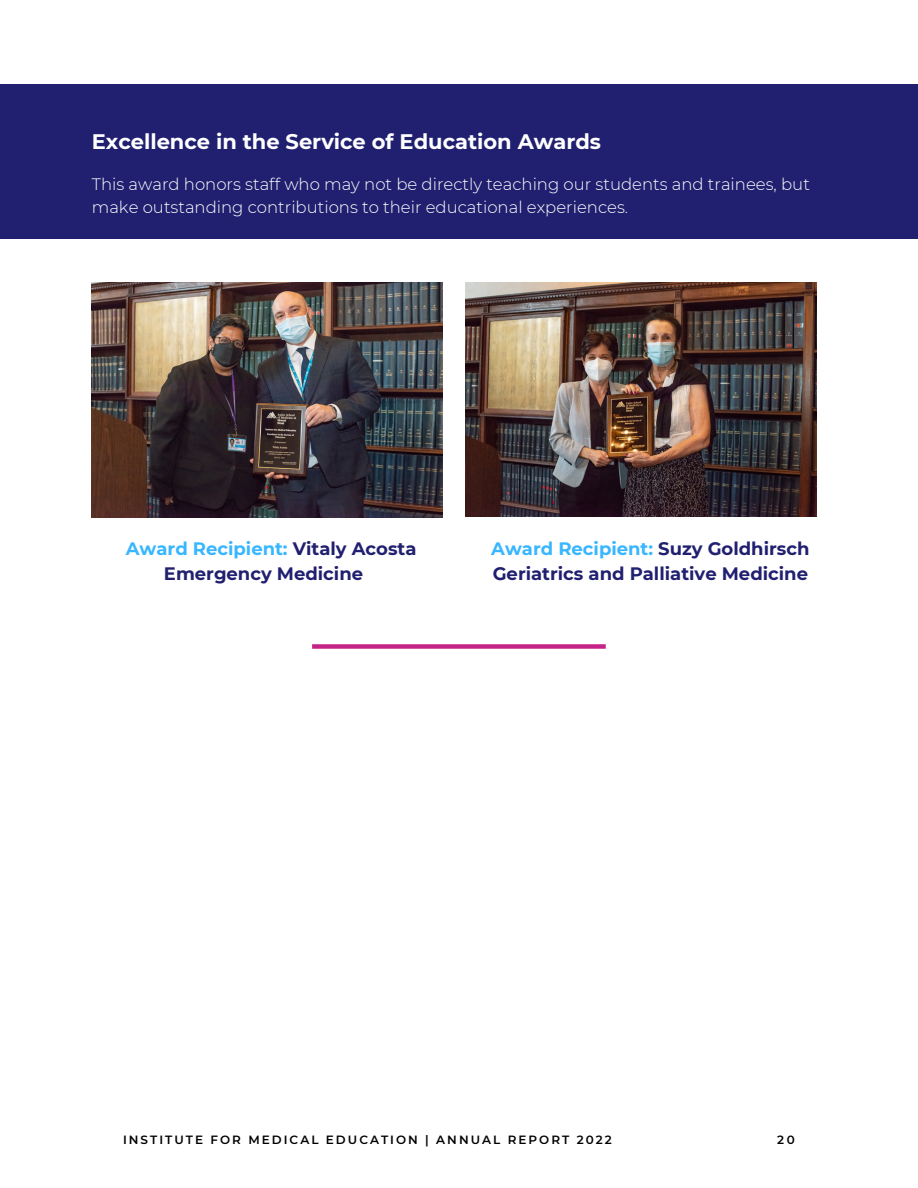
<style>
.page{position:relative;width:918px;height:1188px;background:#fff}
.page>*{position:absolute;margin:0;border:0;box-sizing:border-box;transform-origin:0 0}
.t1{font:700 21px "Montserrat";color:#fff}
.t2{font:700 18px/24.8px "Montserrat";color:#212070}
.t3{font:300 16.5px/23px "Montserrat";color:#fff}
.t4{font:600 12px "Montserrat";letter-spacing:.17em;color:#000}
.s1{color:#38b6ff}
</style>
<div class="page">
<img style="left:466px;top:283px;width:351px;height:234px">
<img style="left:92px;top:283px;width:351px;height:235px">
<div style="left:0;top:85px;width:918px;height:154px;background:#212070"></div>
<div style="left:312px;top:644px;width:294px;height:5px;background:#c52388"></div>
<p class="t1" style="left:92px;top:129px;width:511px">Excellence in the Service of Education Awards</p>
<p class="t3" style="left:92px;top:173px;width:720px">This award honors staff who may not be directly teaching our students and trainees, but make outstanding contributions to their educational experiences.</p>
<p class="t2" style="left:164px;top:536px;width:254px;text-indent:-38px"><span class="s1">Award Recipient:</span> Vitaly Acosta<br>Emergency Medicine</p>
<p class="t2" style="left:491px;top:536px;width:320px"><span class="s1">Award Recipient:</span> Suzy Goldhirsch<br>Geriatrics and Palliative Medicine</p>
<p class="t4" style="left:123px;top:1132px;width:490px">INSTITUTE FOR MEDICAL EDUCATION | ANNUAL REPORT 2022</p>
<p class="t4" style="left:777px;top:1132px;width:19px">20</p>
</div>
